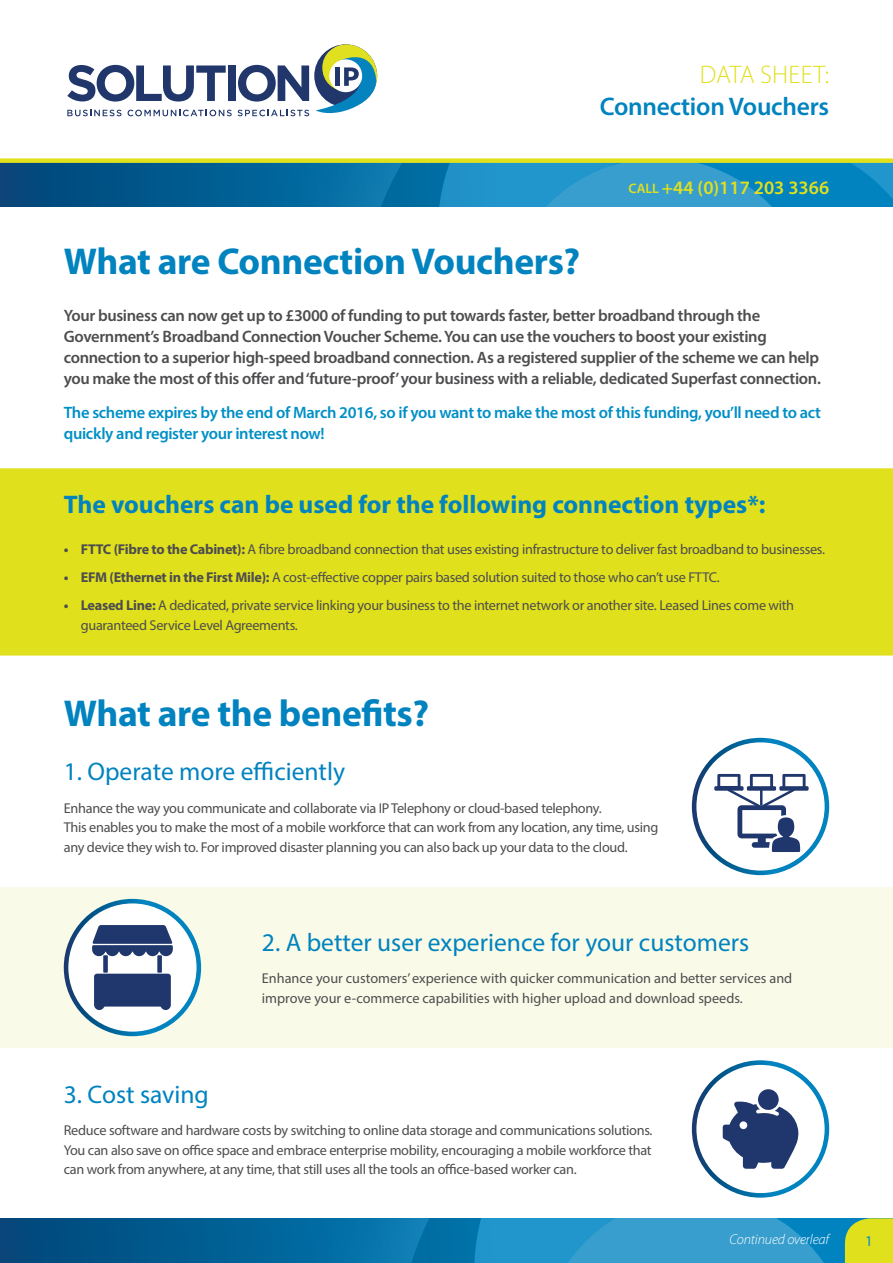
<style>
.page{position:relative;width:893px;height:1263px;background:#fff}
.page>*{position:absolute;margin:0;border:0;box-sizing:border-box;transform-origin:0 0}
.t1{font:700 37.5px "Myriad Pro";letter-spacing:-.01em;color:#0083bf}
.t2{font:25.5px "Myriad Pro";color:#0083bf}
.t3{font:700 25.5px "Myriad Pro";color:#0083bf}
.t4{font:600 25.5px "Myriad Pro";letter-spacing:-.01em;color:#0083bf}
.t5{font:300 25.5px "Myriad Pro";letter-spacing:.01em;color:#e0e01d}
.t6{font:600 19.05px "Myriad Pro";color:#e0e01d}
.t7{font:600 16.5px/21px "Myriad Pro";letter-spacing:-.02em;color:#4d4d4f}
.t8{font:600 16.5px/21px "Myriad Pro";letter-spacing:-.02em;color:#008fc6}
.t9{font:15px "Myriad Pro";color:#008fc6}
.t10{font:14.25px/19.5px "Myriad Pro";letter-spacing:-.02em;color:#4d4d4f}
.t11{font:14.25px/19.5px "Myriad Pro";color:#4d4d4f}
.t12{font:italic 300 14.25px "Myriad Pro";letter-spacing:-.01em;color:#fff}
.s1{font-size:13.8px}
.s2{font-weight:700}
</style>
<div class="page">
<div style="left:0;top:468px;width:893px;height:188px;background:#e0e01d"></div>
<svg style="left:0;top:1218px;width:282px;height:45px"></svg>
<div style="left:282px;top:1218px;width:611px;height:45px;background:#026fa6"></div>
<svg style="left:0;top:163px;width:245px;height:43px"></svg>
<div style="left:245px;top:161px;width:648px;height:45px;background:#026a9f"></div>
<svg style="left:361px;top:163px;width:532px;height:43px"></svg>
<svg style="left:67px;top:110px;width:55px;height:6px"></svg>
<svg style="left:128px;top:110px;width:104px;height:6px"></svg>
<svg style="left:238px;top:110px;width:71px;height:6px"></svg>
<svg style="left:67px;top:65px;width:159px;height:37px"></svg>
<div style="left:228px;top:65px;width:8px;height:36px;background:#21376c"></div>
<svg style="left:238px;top:65px;width:71px;height:37px"></svg>
<svg style="left:316px;top:44px;width:62px;height:69px"></svg>
<div style="left:0;top:158px;width:893px;height:5px;background:#e0e01d"></div>
<div style="left:0;top:887px;width:893px;height:161px;background:#fafae8"></div>
<div style="left:692px;top:1060px;width:137px;height:138px;border:5px solid #fff;border-radius:50%"></div>
<svg style="left:723px;top:1089px;width:76px;height:80px"></svg>
<div style="left:66px;top:901px;width:133px;height:133px;background:#fff;border-radius:50%"></div>
<div style="left:64px;top:899px;width:137px;height:137px;border:5px solid #fff;border-radius:50%"></div>
<svg style="left:92px;top:925px;width:81px;height:85px"></svg>
<div style="left:692px;top:738px;width:137px;height:137px;border:5px solid #fff;border-radius:50%"></div>
<svg style="left:714px;top:774px;width:95px;height:78px"></svg>
<svg style="left:398px;top:1218px;width:495px;height:45px"></svg>
<p class="t5" style="left:700px;top:60px;width:131px">DATA SHEET:</p>
<p class="t4" style="left:600px;top:91px;width:231px">Connection Vouchers</p>
<p class="t6" style="left:629px;top:175px;width:202px"><span class="s1">CALL</span> +44 (0)117 203 3366</p>
<p class="t1" style="left:64px;top:237px;width:518px">What are Connection Vouchers?</p>
<p class="t7" style="left:64px;top:304px;width:759px">Your business can now get up to £3000 of funding to put towards faster, better broadband through the Government’s Broadband Connection Voucher Scheme. You can use the vouchers to boost your existing connection to a superior high-speed broadband connection. As a registered supplier of the scheme we can help you make the most of this offer and ‘future-proof’ your business with a reliable, dedicated Superfast connection.</p>
<p class="t8" style="left:64px;top:401px;width:759px">The scheme expires by the end of March 2016, so if you want to make the most of this funding, you’ll need to act quickly and register your interest now!</p>
<p class="t3" style="left:64px;top:488px;width:703px">The vouchers can be used for the following connection types*:</p>
<p class="t10" style="left:64px;top:539px;width:763px"><span class="s2">• FTTC (Fibre to the Cabinet):</span> A fibre broadband connection that uses existing infrastructure to deliver fast broadband to businesses.</p>
<p class="t10" style="left:64px;top:567px;width:657px"><span class="s2">• EFM (Ethernet in the First Mile):</span> A cost-effective copper pairs based solution suited to those who can’t use FTTC.</p>
<p class="t10" style="left:81px;top:595px;width:715px;text-indent:-17px"><span class="s2">• Leased Line:</span> A dedicated, private service linking your business to the internet network or another site. Leased Lines come with guaranteed Service Level Agreements.</p>
<p class="t1" style="left:64px;top:689px;width:367px">What are the benefits?</p>
<p class="t2" style="left:64px;top:756px;width:283px">1. Operate more efficiently</p>
<p class="t10" style="left:64px;top:798px;width:596px">Enhance the way you communicate and collaborate via IP Telephony or cloud-based telephony.<br>This enables you to make the most of a mobile workforce that can work from any location, any time, using any device they wish to. For improved disaster planning you can also back up your data to the cloud.</p>
<p class="t2" style="left:262px;top:927px;width:489px">2. A better user experience for your customers</p>
<p class="t11" style="left:262px;top:969px;width:532px">Enhance your customers’ experience with quicker communication and better services and improve your e-commerce capabilities with higher upload and download speeds.</p>
<p class="t2" style="left:64px;top:1079px;width:147px">3. Cost saving</p>
<p class="t10" style="left:64px;top:1120px;width:590px;text-align:justify">Reduce software and hardware costs by switching to online data storage and communications solutions.<br>You can also save on office space and embrace enterprise mobility, encouraging a mobile workforce that can work from anywhere, at any time, that still uses all the tools an office-based worker can.</p>
<p class="t12" style="left:729px;top:1232px;width:101px">Continued overleaf</p>
<p class="t9" style="left:865px;top:1232px;width:9px">1</p>
</div>
